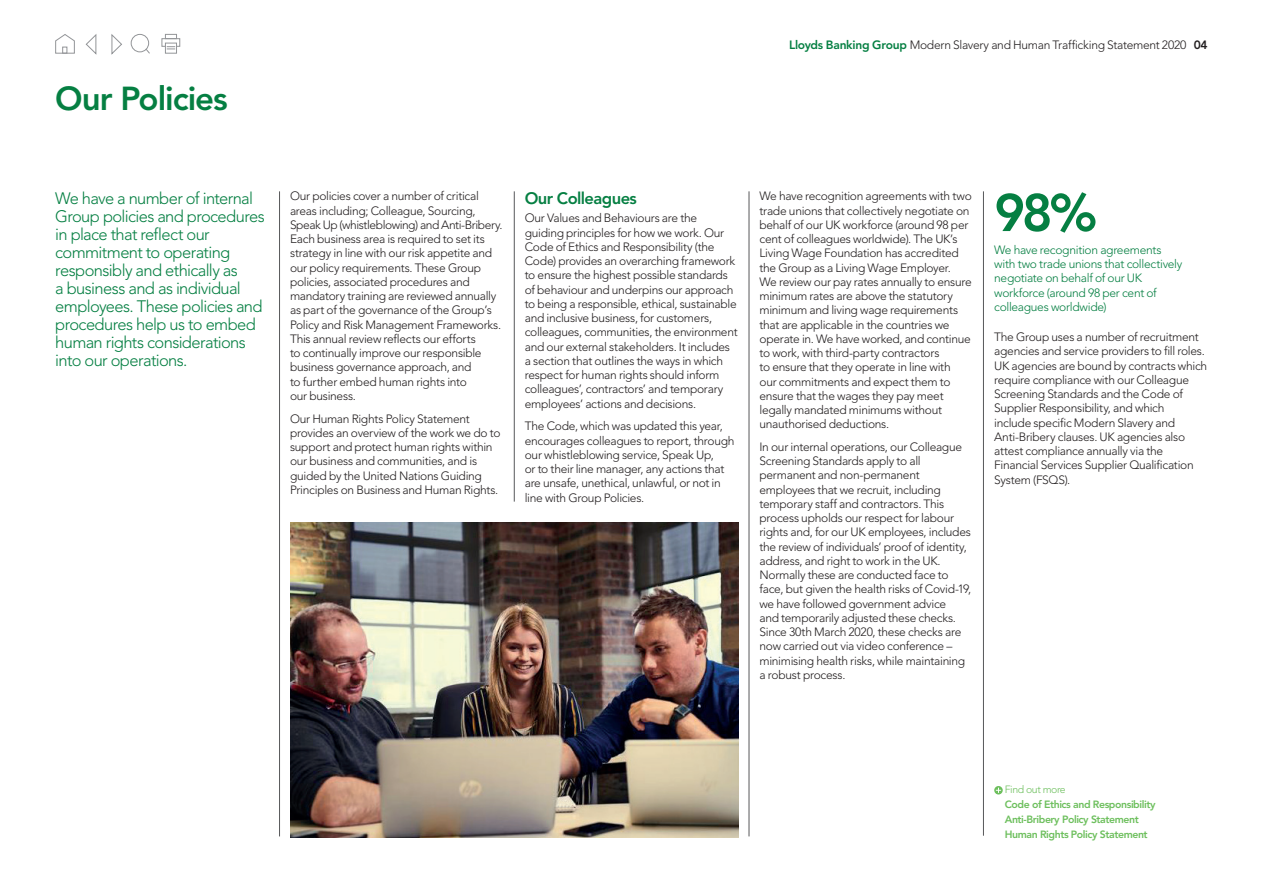
<style>
.page{position:relative;width:1263px;height:893px;background:#fff}
.page>*{position:absolute;margin:0;border:0;box-sizing:border-box;transform-origin:0 0}
.t1{font:800 52.5px "Avenir LT Std";color:#057f42}
.t2{font:800 33px "Avenir LT Std";letter-spacing:-.03em;color:#057f42}
.t3{font:300 16.5px/18px "Avenir LT Std";letter-spacing:-.04em;color:#057f42}
.t4{font:800 16.5px "Avenir LT Std";letter-spacing:-.035em;color:#057f42}
.t5{font:300 12px/14.2px "Avenir LT Std";letter-spacing:-.025em;color:#231f20}
.t6{font:300 12px/14.2px "Avenir LT Std";letter-spacing:-.025em;color:#057f42}
.t7{font:800 10.5px/14.7px "Avenir LT Std";letter-spacing:-.04em;color:#6dbf5d}
.t8{font:300 10.5px "Avenir LT Std";letter-spacing:-.04em;color:#6dbf5d}
.s1{font-weight:800;color:#057f42}
.s2{font-weight:800}
</style>
<div class="page">
<svg style="left:85px;top:34px;width:12px;height:21px"></svg>
<svg style="left:111px;top:34px;width:11px;height:21px"></svg>
<svg style="left:55px;top:34px;width:20px;height:20px"></svg>
<div style="left:131px;top:34px;width:18px;height:18px;border:1px solid #939598;border-radius:50%"></div>
<svg style="left:145px;top:48px;width:5px;height:6px"></svg>
<div style="left:162px;top:38px;width:18px;height:9px;border:1px solid #939598"></div>
<div style="left:165px;top:43px;width:12px;height:11px;background:#fff;border:1px solid #939598"></div>
<div style="left:165px;top:34px;width:12px;height:5px;border:1px solid #939598"></div>
<svg style="left:167px;top:46px;width:8px;height:4px"></svg>
<img style="left:290px;top:523px;width:448px;height:315px">
<hr style="left:983px;top:191px;width:1px;height:645px;background:#57585a">
<hr style="left:749px;top:191px;width:1px;height:645px;background:#57585a">
<hr style="left:279px;top:191px;width:1px;height:645px;background:#57585a">
<hr style="left:514px;top:191px;width:1px;height:311px;background:#57585a">
<svg style="left:994px;top:786px;width:9px;height:8px"></svg>
<svg style="left:996px;top:788px;width:5px;height:5px"></svg>
<h2 class="t2" style="left:55px;top:79px;width:174px">Our Policies</h2>
<p class="t5" style="left:789px;top:38px;width:420px"><span class="s1">Lloyds Banking Group</span> Modern Slavery and Human Trafficking Statement 2020 <span class="s2">04</span></p>
<p class="t3" style="left:55px;top:189px;width:211px">We have a number of internal<br>Group policies and procedures in place that reflect our commitment to operating responsibly and ethically as<br>a business and as individual employees. These policies and procedures help us to embed human rights considerations into our operations.</p>
<p class="t5" style="left:290px;top:189px;width:214px">Our policies cover a number of critical areas including; Colleague, Sourcing, Speak Up (whistleblowing) and Anti-Bribery.<br>Each business area is required to set its strategy in line with our risk appetite and our policy requirements. These Group policies, associated procedures and mandatory training are reviewed annually as part of the governance of the Group’s Policy and Risk Management Frameworks.<br>This annual review reflects our efforts<br>to continually improve our responsible business governance approach, and<br>to further embed human rights into<br>our business.</p>
<p class="t5" style="left:290px;top:411px;width:212px">Our Human Rights Policy Statement provides an overview of the work we do to support and protect human rights within our business and communities, and is guided by the United Nations Guiding Principles on Business and Human Rights.</p>
<h3 class="t4" style="left:525px;top:188px;width:114px">Our Colleagues</h3>
<p class="t5" style="left:525px;top:211px;width:214px">Our Values and Behaviours are the guiding principles for how we work. Our Code of Ethics and Responsibility (the Code) provides an overarching framework to ensure the highest possible standards of behaviour and underpins our approach to being a responsible, ethical, sustainable and inclusive business, for customers, colleagues, communities, the environment and our external stakeholders. It includes a section that outlines the ways in which respect for human rights should inform colleagues’, contractors’ and temporary employees’ actions and decisions.</p>
<p class="t5" style="left:525px;top:419px;width:211px">The Code, which was updated this year, encourages colleagues to report, through our whistleblowing service, Speak Up,<br>or to their line manager, any actions that are unsafe, unethical, unlawful, or not in line with Group Policies.</p>
<p class="t5" style="left:759px;top:189px;width:214px">We have recognition agreements with two trade unions that collectively negotiate on behalf of our UK workforce (around 98 per cent of colleagues worldwide). The UK’s Living Wage Foundation has accredited the Group as a Living Wage Employer.<br>We review our pay rates annually to ensure minimum rates are above the statutory minimum and living wage requirements that are applicable in the countries we operate in. We have worked, and continue to work, with third-party contractors<br>to ensure that they operate in line with<br>our commitments and expect them to ensure that the wages they pay meet legally mandated minimums without unauthorised deductions.</p>
<p class="t5" style="left:759px;top:440px;width:213px">In our internal operations, our Colleague Screening Standards apply to all permanent and non-permanent employees that we recruit, including temporary staff and contractors. This process upholds our respect for labour rights and, for our UK employees, includes the review of individuals’ proof of identity, address, and right to work in the UK.<br>Normally these are conducted face to face, but given the health risks of Covid-19, we have followed government advice<br>and temporarily adjusted these checks.<br>Since 30th March 2020, these checks are now carried out via video conference – minimising health risks, while maintaining a robust process.</p>
<h1 class="t1" style="left:994px;top:182px;width:104px">98%</h1>
<p class="t6" style="left:994px;top:243px;width:190px">We have recognition agreements with two trade unions that collectively negotiate on behalf of our UK workforce (around 98 per cent of colleagues worldwide)</p>
<p class="t5" style="left:994px;top:330px;width:215px">The Group uses a number of recruitment agencies and service providers to fill roles.<br>UK agencies are bound by contracts which require compliance with our Colleague Screening Standards and the Code of Supplier Responsibility, and which<br>include specific Modern Slavery and Anti-Bribery clauses. UK agencies also attest compliance annually via the Financial Services Supplier Qualification System (FSQS).</p>
<p class="t8" style="left:1005px;top:784px;width:62px">Find out more</p>
<p class="t7" style="left:1005px;top:797px;width:152px">Code of Ethics and Responsibility<br>Anti-Bribery Policy Statement<br>Human Rights Policy Statement</p>
</div>
